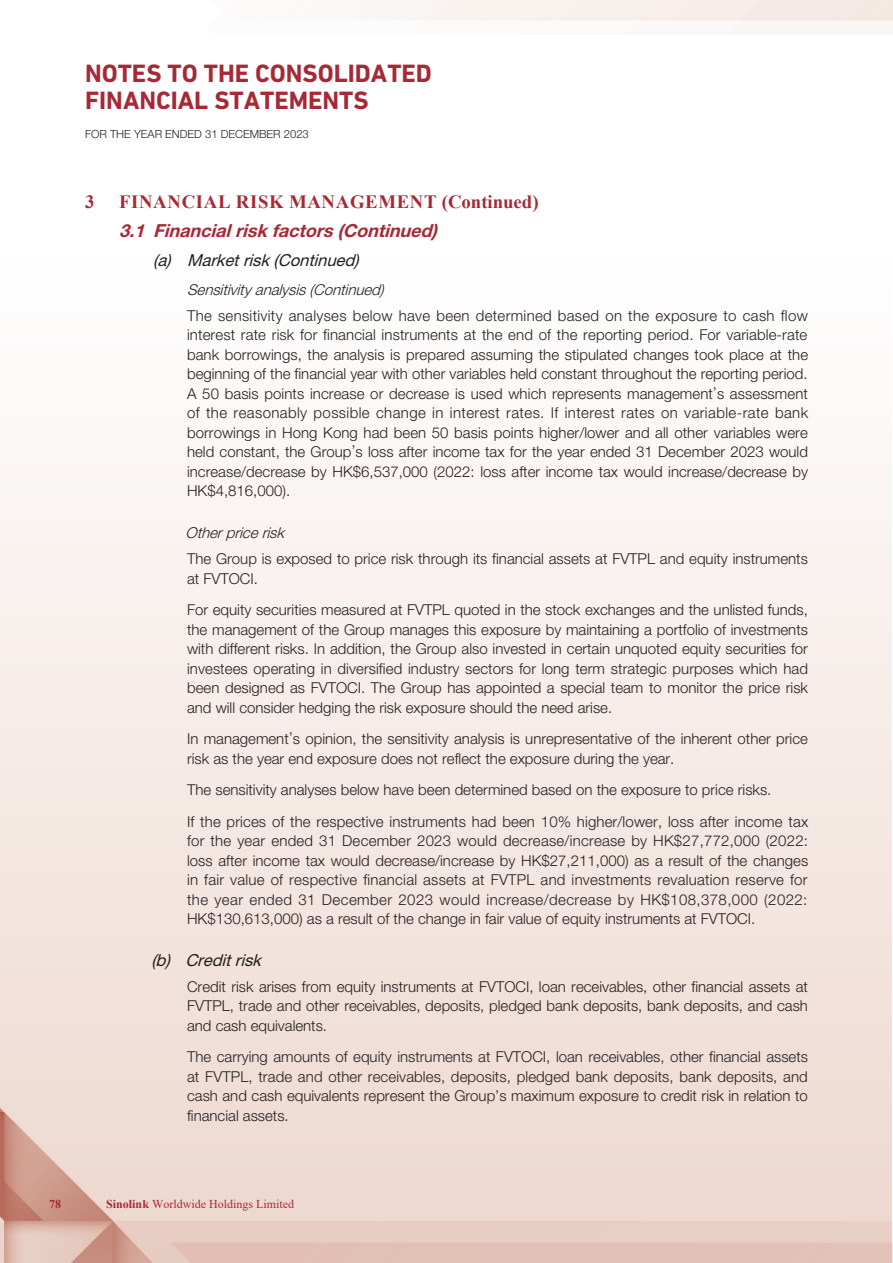
<style>
.page{position:relative;width:893px;height:1263px;background:#fff}
.page>*{position:absolute;margin:0;border:0;box-sizing:border-box;transform-origin:0 0}
.t1{font:700 25.5px/27px "DIN Next LT Pro";color:#a72936}
._3__標題{font:700 18.75px "Times New Roman";letter-spacing:.035em;color:#a72936}
._4__副標題{font:italic 700 18px "Helvetica Neue LT Std";color:#a72936}
._5__副副標題{font:italic 16.5px "Helvetica Neue LT Std";color:#231f20}
._1__內文{font:300 15px/19.5px "Helvetica Neue LT Std";color:#231f20;text-align:justify}
._6__副副副標題{font:italic 300 15px "Helvetica Neue LT Std";color:#231f20}
.t2{font:12px "Times New Roman";color:#a72936}
.t3{font:700 12px "Times New Roman";color:#a72936}
.t4{font:300 11.25px "Helvetica Neue LT Std";color:#231f20}
.s1{font-weight:700}
</style>
<div class="page">
<div style="left:0;top:256px;width:891px;height:1007px;background:linear-gradient(to bottom,#fff,#ead2c8)"></div>
<h1 class="t1" style="left:85px;top:60px;width:348px">NOTES TO THE CONSOLIDATED<br>FINANCIAL STATEMENTS</h1>
<p class="t4" style="left:85px;top:127px;width:225px">FOR THE YEAR ENDED 31 DECEMBER 2023</p>
<p class="_3__標題" style="left:85px;top:188px;width:11px">3</p>
<p class="_3__標題" style="left:119px;top:188px;width:421px">FINANCIAL RISK MANAGEMENT (Continued)</p>
<p class="_4__副標題" style="left:119px;top:219px;width:320px">3.1 Financialriskfactors(Continued)</p>
<p class="_5__副副標題" style="left:153px;top:250px;width:208px">(a) Marketrisk(Continued)</p>
<p class="_6__副副副標題" style="left:187px;top:280px;width:199px">Sensitivity analysis(Continued)</p>
<p class="_1__內文" style="left:187px;top:305px;width:623px">The sensitivity analyses below have been determined based on the exposure to cash flow interest rate risk for financial instruments at the end of the reporting period. For variable-rate bank borrowings, the analysis is prepared assuming the stipulated changes took place at the beginning of the financial year with other variables held constant throughout the reporting period.<br>A 50 basis points increase or decrease is used which represents management’s assessment of the reasonably possible change in interest rates. If interest rates on variable-rate bank borrowings in Hong Kong had been 50 basis points higher/lower and all other variables were held constant, the Group’s loss after income tax for the year ended 31 December 2023 would increase/decrease by HK$6,537,000 (2022: loss after income tax would increase/decrease by HK$4,816,000).</p>
<p class="_6__副副副標題" style="left:186px;top:524px;width:105px">Otherpricerisk</p>
<p class="_1__內文" style="left:187px;top:549px;width:622px">The Group is exposed to price risk through its financial assets at FVTPL and equity instruments at FVTOCI.</p>
<p class="_1__內文" style="left:187px;top:600px;width:622px">For equity securities measured at FVTPL quoted in the stock exchanges and the unlisted funds, the management of the Group manages this exposure by maintaining a portfolio of investments with different risks. In addition, the Group also invested in certain unquoted equity securities for investees operating in diversified industry sectors for long term strategic purposes which had been designed as FVTOCI. The Group has appointed a special team to monitor the price risk and will consider hedging the risk exposure should the need arise.</p>
<p class="_1__內文" style="left:187px;top:729px;width:622px">In management’s opinion, the sensitivity analysis is unrepresentative of the inherent other price risk as the year end exposure does not reflect the exposure during the year.</p>
<p class="_1__內文" style="left:187px;top:780px;width:586px">The sensitivity analyses below have been determined based on the exposure to price risks.</p>
<p class="_1__內文" style="left:187px;top:811px;width:623px">If the prices of the respective instruments had been 10% higher/lower, loss after income tax for the year ended 31 December 2023 would decrease/increase by HK$27,772,000 (2022: loss after income tax would decrease/increase by HK$27,211,000) as a result of the changes in fair value of respective financial assets at FVTPL and investments revaluation reserve for the year ended 31 December 2023 would increase/decrease by HK$108,378,000 (2022:<br>HK$130,613,000) as a result of the change in fair value of equity instruments at FVTOCI.</p>
<p class="_5__副副標題" style="left:151px;top:950px;width:116px">(b) Creditrisk</p>
<p class="_1__內文" style="left:187px;top:976px;width:622px">Credit risk arises from equity instruments at FVTOCI, loan receivables, other financial assets at FVTPL, trade and other receivables, deposits, pledged bank deposits, bank deposits, and cash and cash equivalents.</p>
<p class="_1__內文" style="left:187px;top:1047px;width:622px">The carrying amounts of equity instruments at FVTOCI, loan receivables, other financial assets at FVTPL, trade and other receivables, deposits, pledged bank deposits, bank deposits, and cash and cash equivalents represent the Group’s maximum exposure to credit risk in relation to financial assets.</p>
<p class="t3" style="left:49px;top:1196px;width:13px">78</p>
<p class="t2" style="left:106px;top:1196px;width:189px"><span class="s1">Sinolink</span> Worldwide Holdings Limited</p>
</div>
